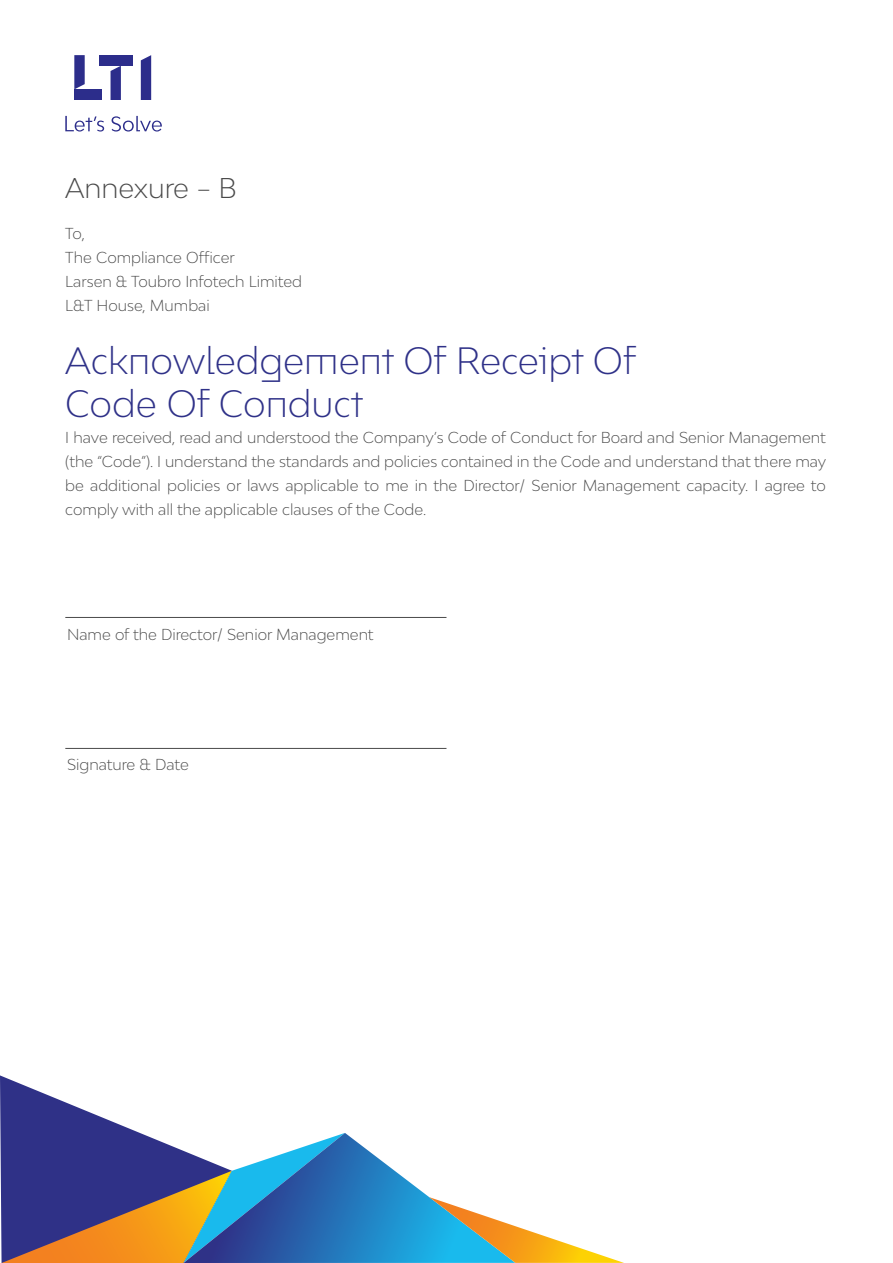
<style>
.page{position:relative;width:893px;height:1263px;background:#fff}
.page>*{position:absolute;margin:0;border:0;box-sizing:border-box;transform-origin:0 0}
.t1{font:300 36px/43.2px "Bw Modelica LTI";color:#2f3188}
.t2{font:300 27px "Bw Modelica";color:#494949}
.t3{font:300 15px/24px "Bw Modelica";color:#494949}
</style>
<div class="page">
<svg style="left:74px;top:55px;width:11px;height:34px"></svg>
<div style="left:74px;top:90px;width:27px;height:10px;background:#2c2d8b"></div>
<div style="left:99px;top:55px;width:33px;height:10px;background:#2c2d8b"></div>
<svg style="left:111px;top:66px;width:10px;height:34px"></svg>
<svg style="left:141px;top:55px;width:10px;height:45px"></svg>
<svg style="left:65px;top:116px;width:97px;height:16px"></svg>
<hr style="left:65px;top:617px;width:381px;height:1px;background:#494949">
<hr style="left:65px;top:748px;width:381px;height:1px;background:#494949">
<svg style="left:0;top:1075px;width:624px;height:188px"></svg>
<h2 class="t2" style="left:65px;top:170px;width:173px">Annexure – B</h2>
<p class="t3" style="left:65px;top:221px;width:238px">To,<br>The Compliance Officer<br>Larsen &amp; Toubro Infotech Limited<br>L&amp;T House, Mumbai</p>
<h1 class="t1" style="left:65px;top:338px;width:572px">Acknowledgement Of Receipt Of<br>Code Of Conduct</h1>
<p class="t3" style="left:65px;top:425px;width:762px;text-align:justify">I have received, read and understood the Company’s Code of Conduct for Board and Senior Management (the “Code”). I understand the standards and policies contained in the Code and understand that there may be additional policies or laws applicable to me in the Director/ Senior Management capacity. I agree to comply with all the applicable clauses of the Code.</p>
<p class="t3" style="left:67px;top:622px;width:308px">Name of the Director/ Senior Management</p>
<p class="t3" style="left:67px;top:752px;width:123px">Signature &amp; Date</p>
</div>
